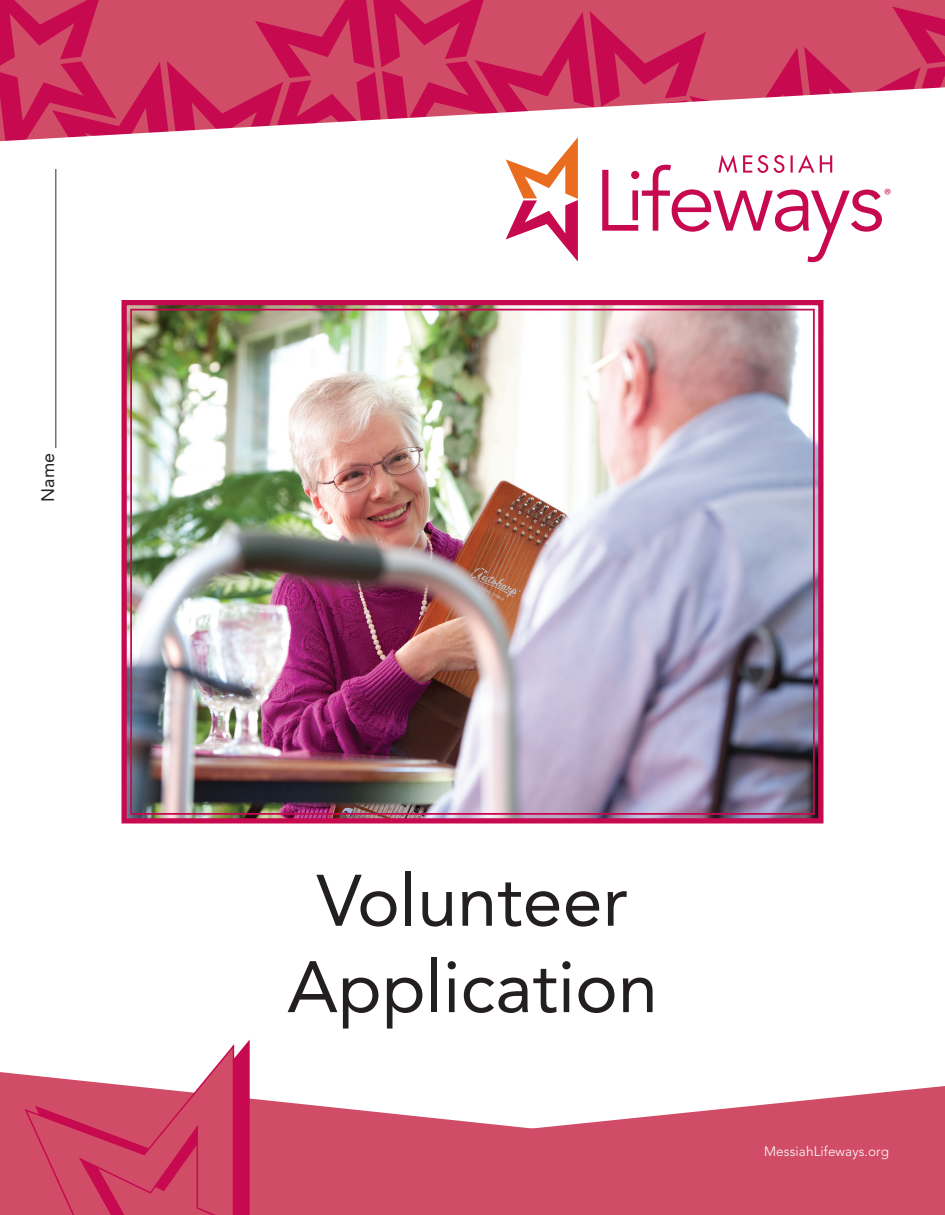
<style>
.page{position:relative;width:945px;height:1215px;background:#fff}
.page>*{position:absolute;margin:0;border:0;box-sizing:border-box;transform-origin:0 0}
.t1{font:72px/86.4px "Avenir";color:#231f20;text-align:center}
.t2{font:18px "Avenir";color:#231f20}
.t3{font:300 18px "Myriad Pro";color:#c7094f}
.t4{font:300 13.5px "Avenir";letter-spacing:.01em;color:#fff}
</style>
<div class="page">
<svg style="left:0;top:1072px;width:945px;height:143px;fill:#d14d67"></svg>
<svg style="left:24px;top:1040px;width:226px;height:175px"></svg>
<svg style="left:0;top:0;width:945px;height:262px"></svg>
<img style="left:121px;top:300px;width:703px;height:524px">
<div style="left:130px;top:309px;width:685px;height:506px;border:2px solid #c7094f"></div>
<p class="t2" style="left:37px;top:502px;width:334px;rotate:-90deg">Name _______________________________</p>
<p class="t3" style="left:884px;top:184px;width:9px">®</p>
<h1 class="t1" style="left:287px;top:858px;width:372px">Volunteer<br>Application</h1>
<p class="t4" style="left:764px;top:1144px;width:126px">MessiahLifeways.org</p>
</div>
